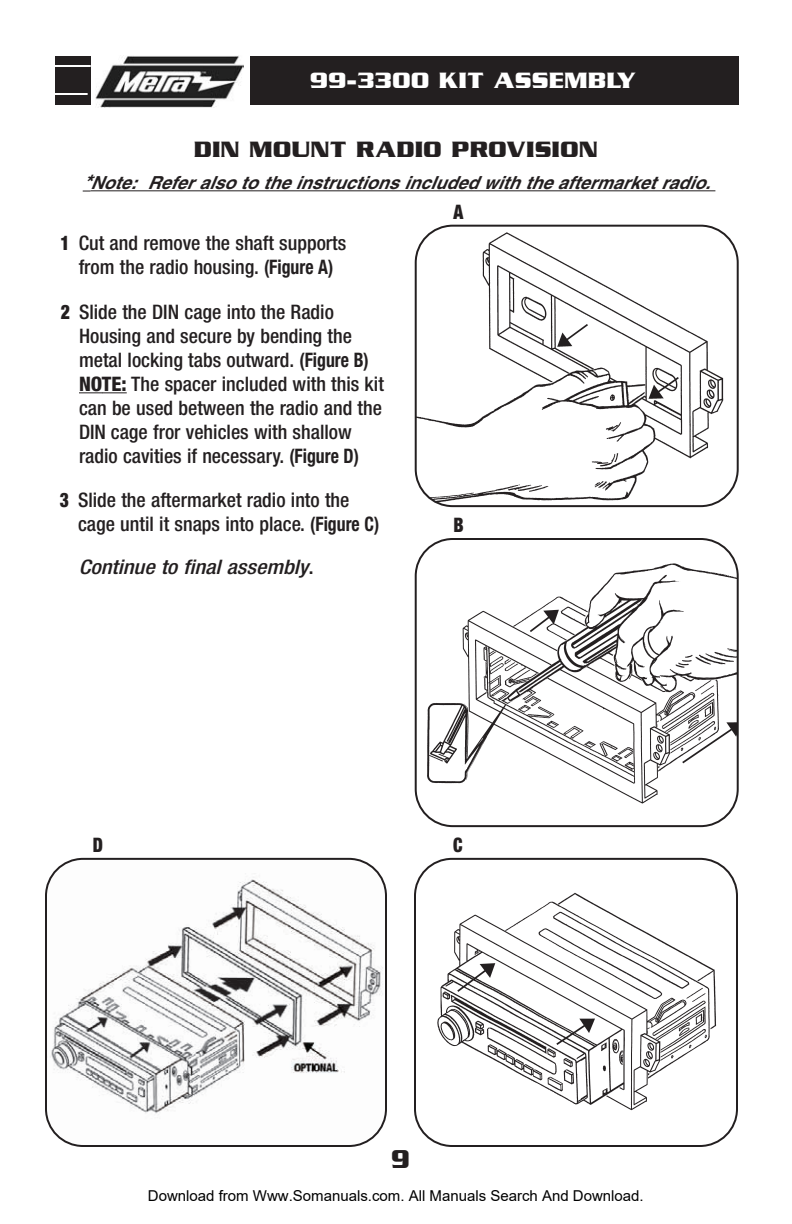
<style>
.page{position:relative;width:792px;height:1224px;background:#fff}
.page>*{position:absolute;margin:0;border:0;box-sizing:border-box;transform-origin:0 0}
.t1{font:700 28px "Serpentine ICG";color:#231f20;scale:.87 1}
.t2{font:700 24px "Serpentine ICG";color:#231f20}
.t3{font:700 24px "Serpentine ICG";color:#fff}
.t4{font:500 condensed 20px/24px "Helvetica Neue";color:#231f20}
.t5{font:italic 500 condensed 20px "Helvetica Neue";color:#231f20;scale:1.12 1}
.t6{font:900 condensed 20px "Helvetica Neue";color:#231f20;scale:.89 1}
.t7{font:italic 700 18px "Helvetica";color:#231f20}
.t8{font:15px "Arial";color:#000}
.s1{font-size:20px}
.s2{font-weight:700}
.s3{font-weight:800}
.s4{font-style:normal}
</style>
<div class="page">
<div style="left:55px;top:57px;width:684px;height:48px;background:#231f20"></div>
<div style="left:91px;top:34px;width:159px;height:89px;background:#fff"></div>
<img style="left:96px;top:55px;width:148px;height:53px">
<hr style="left:0;top:93px;width:88px;height:2px;background:#fff">
<hr style="left:0;top:65px;width:91px;height:2px;background:#fff">
<svg style="left:415px;top:225px;width:324px;height:282px"></svg>
<svg style="left:415px;top:538px;width:324px;height:289px"></svg>
<svg style="left:414px;top:858px;width:324px;height:289px"></svg>
<svg style="left:45px;top:858px;width:342px;height:289px"></svg>
<svg style="left:79px;top:392px;width:48px;height:1px"></svg>
<hr style="left:90px;top:190px;width:625px;height:1px;background:#231f20">
<p class="t3" style="left:310px;top:65px;width:328px">99-3300 KIT ASSEMBLY</p>
<p class="t6" style="left:60px;top:236px;width:12px">1</p>
<p class="t2" style="left:194px;top:135px;width:406px">DIN MOUNT RADIO PROVISION</p>
<p class="t7" style="left:83px;top:176px;width:633px"><span class="s1">*</span>Note: Refer also to the instructions included with the aftermarket radio.</p>
<p class="t4" style="left:79px;top:233px;width:269px">Cut and remove the shaft supports from the radio housing. <span class="s2">(Figure A)</span></p>
<p class="t6" style="left:454px;top:205px;width:13px">A</p>
<p class="t6" style="left:61px;top:305px;width:12px">2</p>
<p class="t4" style="left:79px;top:301px;width:306px">Slide the DIN cage into the Radio Housing and secure by bending the metal locking tabs outward. <span class="s2">(Figure B)<br></span><span class="s3">NOTE:</span> The spacer included with this kit can be used between the radio and the DIN cage fror vehicles with shallow radio cavities if necessary. <span class="s2">(Figure D)</span></p>
<p class="t6" style="left:60px;top:493px;width:12px">3</p>
<p class="t4" style="left:78px;top:489px;width:303px">Slide the aftermarket radio into the cage until it snaps into place. <span class="s2">(Figure C)</span></p>
<p class="t5" style="left:79px;top:559px;width:211px">Continue to final assembly<span class="s4">.</span></p>
<p class="t6" style="left:453px;top:518px;width:13px">B</p>
<p class="t6" style="left:93px;top:838px;width:13px">D</p>
<p class="t6" style="left:453px;top:838px;width:12px">C</p>
<h1 class="t1" style="left:391px;top:1142px;width:23px">9</h1>
<p class="t8" style="left:148px;top:1187px;width:497px">Download from Www.Somanuals.com. All Manuals Search And Download.</p>
</div>
